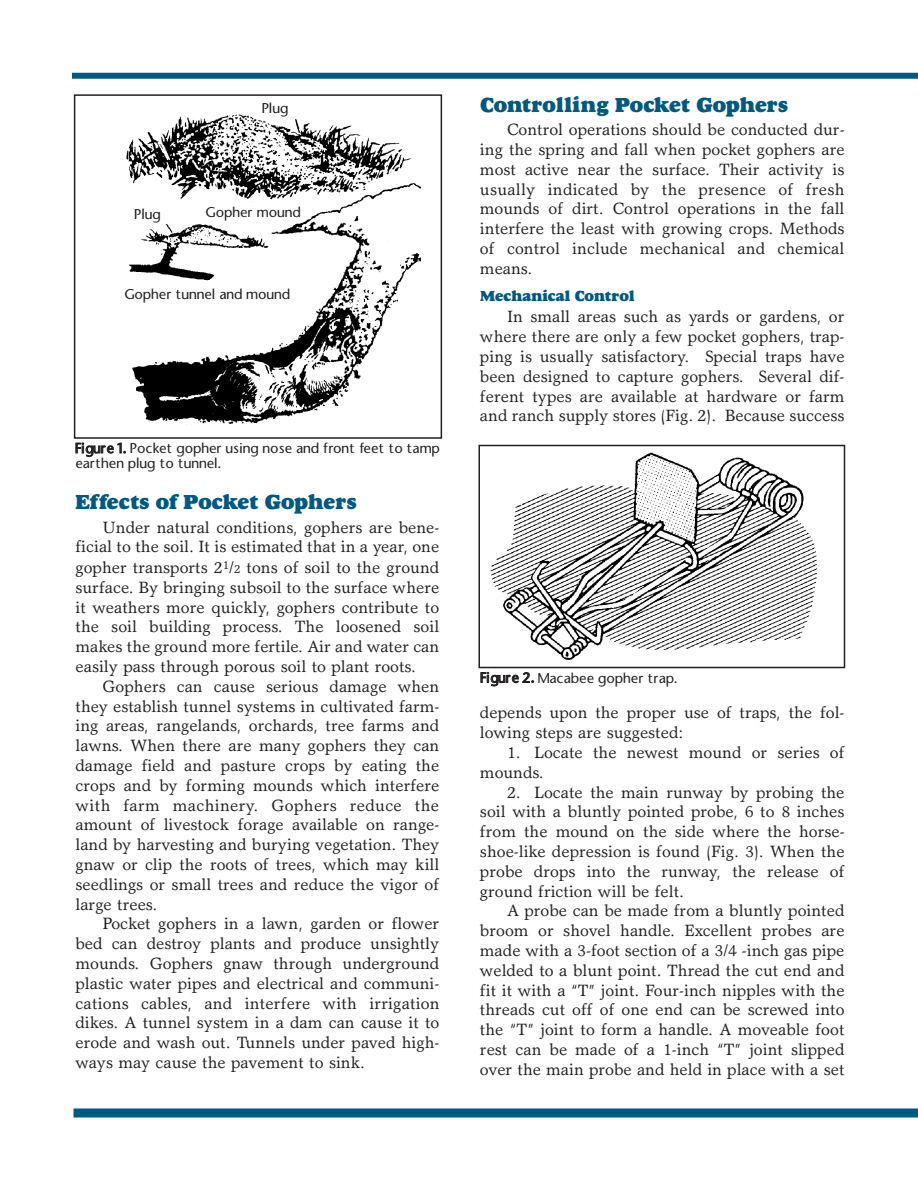
<style>
.page{position:relative;width:918px;height:1188px;background:#fff}
.page>*{position:absolute;margin:0;border:0;box-sizing:border-box;transform-origin:0 0}
.t1{font:21px "Goudy Heavyface DTC";color:#005983}
.t2{font:16.5px/19.8px "Garth Graphic";color:#231f20;text-align:justify}
.t3{font:15px "Goudy Heavyface DTC";color:#005983}
.t4{font:500 13.5px/15px "Stone Sans";color:#231f20}
.s1{font-size:12px}
</style>
<div class="page">
<img style="left:490px;top:452px;width:328px;height:208px">
<div style="left:478px;top:445px;width:367px;height:223px;border:2px solid #231f20"></div>
<img style="left:126px;top:114px;width:295px;height:311px">
<div style="left:74px;top:94px;width:368px;height:345px;border:2px solid #231f20"></div>
<div style="left:74px;top:1108px;width:844px;height:10px;background:#005983"></div>
<div style="left:72px;top:73px;width:846px;height:6px;background:#005983"></div>
<div style="left:253px;top:101px;width:87px;height:18px;background:#fff;border-radius:9px"></div>
<div style="left:125px;top:207px;width:47px;height:18px;background:#fff;border-radius:9px"></div>
<div style="left:183px;top:205px;width:127px;height:18px;background:#fff;border-radius:9px"></div>
<div style="left:94px;top:286px;width:205px;height:18px;background:#fff;border-radius:9px"></div>
<p class="t4" style="left:262px;top:101px;width:28px">Plug</p>
<p class="t4" style="left:134px;top:207px;width:28px">Plug</p>
<p class="t4" style="left:206px;top:205px;width:97px">Gopher mound</p>
<p class="t4" style="left:124px;top:287px;width:167px">Gopher tunnel and mound</p>
<p class="t4" style="left:75px;top:440px;width:366px">Figure 1. Pocket gopher using nose and front feet to tamp earthen plug to tunnel.</p>
<p class="t1" style="left:76px;top:490px;width:283px">Effects of Pocket Gophers</p>
<p class="t2" style="left:76px;top:519px;width:365px;text-indent:27px">Under natural conditions, gophers are bene&shy;ficial to the soil. It is estimated that in a year, one gopher transports 2<sup>1</sup>/<span class="s1">2</span> tons of soil to the ground surface. By bringing subsoil to the surface where it weathers more quickly, gophers contribute to the soil building process. The loosened soil makes the ground more fertile. Air and water can easily pass through porous soil to plant roots.</p>
<p class="t2" style="left:76px;top:678px;width:365px;text-indent:27px">Gophers can cause serious damage when they establish tunnel systems in cultivated farm&shy;ing areas, rangelands, orchards, tree farms and lawns. When there are many gophers they can damage field and pasture crops by eating the crops and by forming mounds which interfere with farm machinery. Gophers reduce the amount of livestock forage available on range&shy;land by harvesting and burying vegetation. They gnaw or clip the roots of trees, which may kill seedlings or small trees and reduce the vigor of large trees.</p>
<p class="t2" style="left:76px;top:915px;width:366px;text-indent:27px">Pocket gophers in a lawn, garden or flower bed can destroy plants and produce unsightly mounds. Gophers gnaw through underground plastic water pipes and electrical and communi&shy;cations cables, and interfere with irrigation dikes. A tunnel system in a dam can cause it to erode and wash out. Tunnels under paved high&shy;ways may cause the pavement to sink.</p>
<p class="t1" style="left:480px;top:92px;width:310px">Controlling Pocket Gophers</p>
<p class="t2" style="left:480px;top:121px;width:366px;text-indent:27px">Control operations should be conducted dur&shy;ing the spring and fall when pocket gophers are most active near the surface. Their activity is usually indicated by the presence of fresh mounds of dirt. Control operations in the fall interfere the least with growing crops. Methods of control include mechanical and chemical means.</p>
<p class="t3" style="left:480px;top:287px;width:156px">Mechanical Control</p>
<p class="t2" style="left:480px;top:308px;width:366px;text-indent:27px">In small areas such as yards or gardens, or where there are only a few pocket gophers, trap&shy;ping is usually satisfactory. Special traps have been designed to capture gophers. Several dif&shy;ferent types are available at hardware or farm and ranch supply stores (Fig. 2). Because success</p>
<p class="t4" style="left:480px;top:670px;width:199px">Figure 2. Macabee gopher trap.</p>
<p class="t2" style="left:480px;top:704px;width:366px">depends upon the proper use of traps, the fol&shy;lowing steps are suggested:</p>
<p class="t2" style="left:480px;top:744px;width:366px;text-indent:27px">1. Locate the newest mound or series of mounds.</p>
<p class="t2" style="left:480px;top:784px;width:366px;text-indent:27px">2. Locate the main runway by probing the soil with a bluntly pointed probe, 6 to 8 inches from the mound on the side where the horse&shy;shoe-like depression is found (Fig. 3). When the probe drops into the runway, the release of ground friction will be felt.</p>
<p class="t2" style="left:480px;top:902px;width:366px;text-indent:27px">A probe can be made from a bluntly pointed broom or shovel handle. Excellent probes are made with a 3-foot section of a 3/4 -inch gas pipe welded to a blunt point. Thread the cut end and fit it with a “T” joint. Four-inch nipples with the threads cut off of one end can be screwed into the “T” joint to form a handle. A moveable foot rest can be made of a 1-inch “T” joint slipped over the main probe and held in place with a set</p>
</div>
